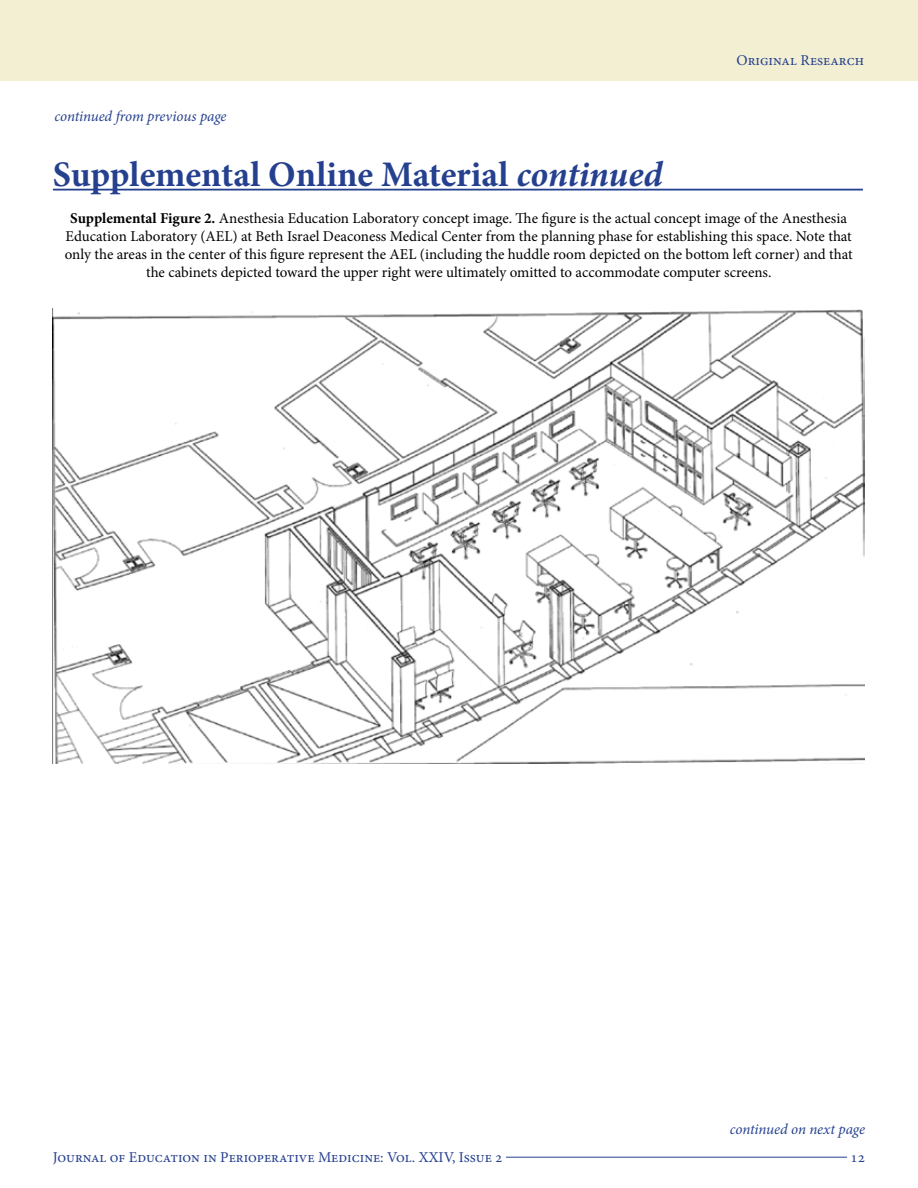
<style>
.page{position:relative;width:918px;height:1188px;background:#fff}
.page>*{position:absolute;margin:0;border:0;box-sizing:border-box;transform-origin:0 0}
.t1{font:700 36px "Minion Pro";letter-spacing:-.005em;color:#25408f}
.t2{font:15px/18px "Minion Pro";color:#000;text-align:center}
.t3{font:15px "Minion Pro";color:#25408f}
.t4{font:italic 15px "Minion Pro";letter-spacing:-.01em;color:#25408f}
.s1{font-style:italic}
.s2{font-weight:700}
</style>
<div class="page">
<hr style="left:506px;top:1157px;width:341px;height:1px;background:#25408f">
<div style="left:0;top:0;width:918px;height:81px;background:#f3efd2"></div>
<hr style="left:53px;top:189px;width:810px;height:2px;background:#25408f">
<img style="left:53px;top:309px;width:811px;height:455px">
<p class="t4" style="left:55px;top:106px;width:174px">continued from previous page</p>
<h1 class="t1" style="left:53px;top:149px;width:612px">Supplemental Online Material <span class="s1">continued</span></h1>
<p class="t3" style="left:737px;top:50px;width:129px">Original Research</p>
<p class="t2" style="left:65px;top:209px;width:790px"><span class="s2">Supplemental Figure 2.</span> Anesthesia Education Laboratory concept image. The figure is the actual concept image of the Anesthesia Education Laboratory (AEL) at Beth Israel Deaconess Medical Center from the planning phase for establishing this space. Note that only the areas in the center of this figure represent the AEL (including the huddle room depicted on the bottom left corner) and that the cabinets depicted toward the upper right were ultimately omitted to accommodate computer screens.</p>
<p class="t4" style="left:730px;top:1119px;width:137px">continued on next page</p>
<p class="t3" style="left:53px;top:1147px;width:451px">Journal of Education in Perioperative Medicine: Vol. XXIV, Issue 2</p>
<p class="t3" style="left:851px;top:1147px;width:16px">12</p>
</div>
